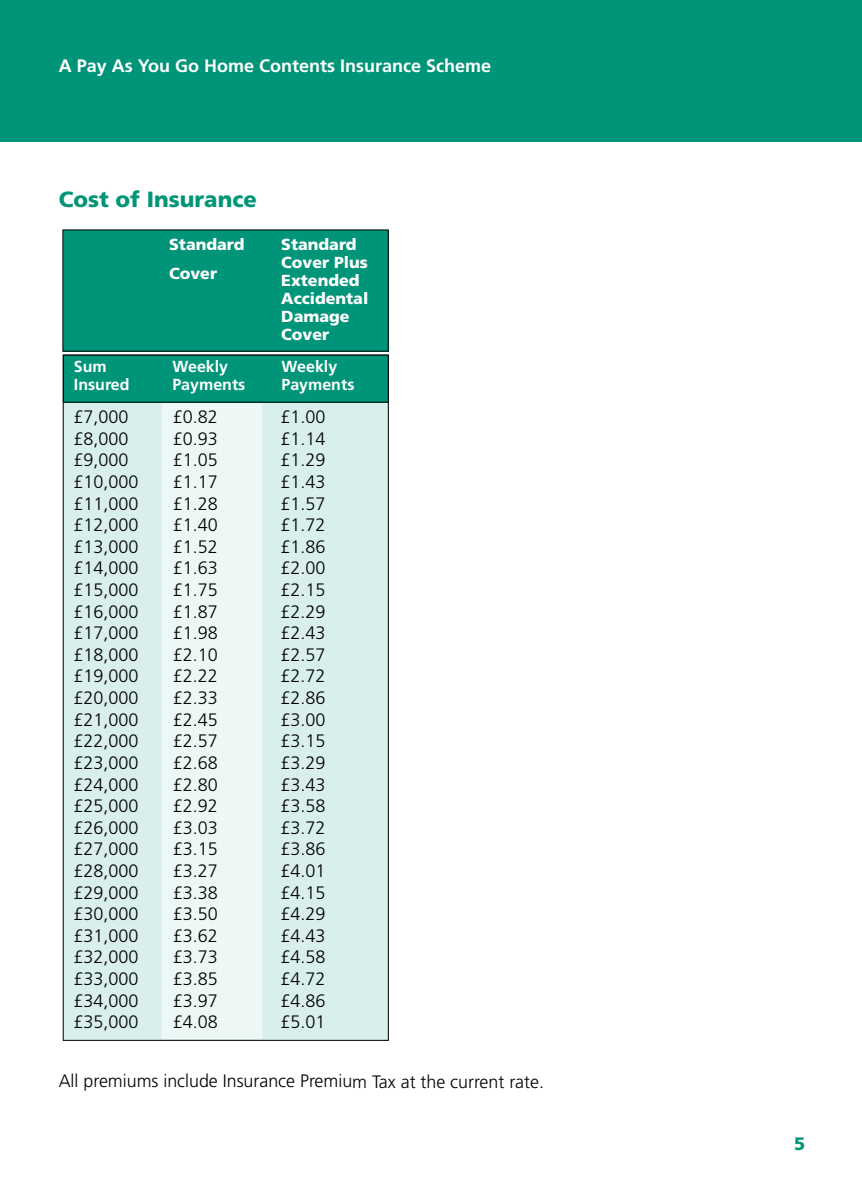
<style>
.page{position:relative;width:862px;height:1191px;background:#fff}
.page>*{position:absolute;margin:0;border:0;box-sizing:border-box;transform-origin:0 0}
.t1{font:900 22px "Frutiger LT Std";color:#009578}
.t2{font:300 18px "Frutiger LT Std";color:#000}
.t3{font:700 18px "Frutiger LT Std";color:#fff}
.t4{font:900 18px "Frutiger LT Std";color:#009578}
.t5{font:900 16px/18px "Frutiger LT Std";color:#fff}
.t6{font:700 16px "Frutiger LT Std";color:#fff}
</style>
<div class="page">
<div style="left:63px;top:230px;width:325px;height:121px;background:#009578"></div>
<div style="left:62px;top:229px;width:327px;height:123px;border:1px solid #000"></div>
<div style="left:63px;top:355px;width:325px;height:685px;background:#d9efeb"></div>
<div style="left:162px;top:356px;width:99px;height:683px;background:#edf8f6"></div>
<div style="left:63px;top:355px;width:325px;height:47px;background:#009578"></div>
<div style="left:63px;top:355px;width:326px;height:48px;border:1px solid #000"></div>
<div style="left:0;top:0;width:862px;height:142px;background:#009578"></div>
<p class="t3" style="left:59px;top:55px;width:434px">A Pay As You Go Home Contents Insurance Scheme</p>
<p class="t1" style="left:59px;top:186px;width:200px">Cost of Insurance</p>
<p class="t5" style="left:169px;top:230px;width:77px;line-height:28.8px">Standard<br>Cover</p>
<p class="t5" style="left:281px;top:235px;width:89px">Standard<br>Cover Plus<br>Extended<br>Accidental<br>Damage<br>Cover</p>
<p class="t6" style="left:74px;top:357px;width:34px">Sum</p>
<p class="t6" style="left:172px;top:357px;width:57px">Weekly</p>
<p class="t6" style="left:281px;top:357px;width:57px">Weekly</p>
<p class="t6" style="left:74px;top:375px;width:57px">Insured</p>
<p class="t6" style="left:172px;top:375px;width:74px">Payments</p>
<p class="t6" style="left:281px;top:375px;width:74px">Payments</p>
<p class="t2" style="left:74px;top:407px;width:57px">£7,000</p>
<p class="t2" style="left:173px;top:407px;width:47px">£0.82</p>
<p class="t2" style="left:280px;top:407px;width:47px">£1.00</p>
<p class="t2" style="left:74px;top:428px;width:57px">£8,000</p>
<p class="t2" style="left:173px;top:428px;width:47px">£0.93</p>
<p class="t2" style="left:280px;top:428px;width:47px">£1.14</p>
<p class="t2" style="left:74px;top:450px;width:57px">£9,000</p>
<p class="t2" style="left:173px;top:450px;width:47px">£1.05</p>
<p class="t2" style="left:280px;top:450px;width:47px">£1.29</p>
<p class="t2" style="left:74px;top:471px;width:67px">£10,000</p>
<p class="t2" style="left:173px;top:471px;width:47px">£1.17</p>
<p class="t2" style="left:280px;top:471px;width:47px">£1.43</p>
<p class="t2" style="left:74px;top:493px;width:67px">£11,000</p>
<p class="t2" style="left:173px;top:493px;width:47px">£1.28</p>
<p class="t2" style="left:280px;top:493px;width:47px">£1.57</p>
<p class="t2" style="left:74px;top:515px;width:67px">£12,000</p>
<p class="t2" style="left:173px;top:515px;width:47px">£1.40</p>
<p class="t2" style="left:280px;top:515px;width:47px">£1.72</p>
<p class="t2" style="left:74px;top:536px;width:67px">£13,000</p>
<p class="t2" style="left:173px;top:536px;width:47px">£1.52</p>
<p class="t2" style="left:280px;top:536px;width:47px">£1.86</p>
<p class="t2" style="left:74px;top:558px;width:67px">£14,000</p>
<p class="t2" style="left:173px;top:558px;width:47px">£1.63</p>
<p class="t2" style="left:280px;top:558px;width:47px">£2.00</p>
<p class="t2" style="left:74px;top:579px;width:67px">£15,000</p>
<p class="t2" style="left:173px;top:579px;width:47px">£1.75</p>
<p class="t2" style="left:280px;top:579px;width:47px">£2.15</p>
<p class="t2" style="left:74px;top:601px;width:67px">£16,000</p>
<p class="t2" style="left:173px;top:601px;width:47px">£1.87</p>
<p class="t2" style="left:280px;top:601px;width:47px">£2.29</p>
<p class="t2" style="left:74px;top:623px;width:67px">£17,000</p>
<p class="t2" style="left:173px;top:623px;width:47px">£1.98</p>
<p class="t2" style="left:280px;top:623px;width:47px">£2.43</p>
<p class="t2" style="left:74px;top:644px;width:67px">£18,000</p>
<p class="t2" style="left:173px;top:644px;width:47px">£2.10</p>
<p class="t2" style="left:280px;top:644px;width:47px">£2.57</p>
<p class="t2" style="left:74px;top:666px;width:67px">£19,000</p>
<p class="t2" style="left:173px;top:666px;width:47px">£2.22</p>
<p class="t2" style="left:280px;top:666px;width:47px">£2.72</p>
<p class="t2" style="left:74px;top:687px;width:67px">£20,000</p>
<p class="t2" style="left:173px;top:687px;width:47px">£2.33</p>
<p class="t2" style="left:280px;top:687px;width:47px">£2.86</p>
<p class="t2" style="left:74px;top:709px;width:67px">£21,000</p>
<p class="t2" style="left:173px;top:709px;width:47px">£2.45</p>
<p class="t2" style="left:280px;top:709px;width:47px">£3.00</p>
<p class="t2" style="left:74px;top:731px;width:67px">£22,000</p>
<p class="t2" style="left:173px;top:731px;width:47px">£2.57</p>
<p class="t2" style="left:280px;top:731px;width:47px">£3.15</p>
<p class="t2" style="left:74px;top:752px;width:67px">£23,000</p>
<p class="t2" style="left:173px;top:752px;width:47px">£2.68</p>
<p class="t2" style="left:280px;top:752px;width:47px">£3.29</p>
<p class="t2" style="left:74px;top:774px;width:67px">£24,000</p>
<p class="t2" style="left:173px;top:774px;width:47px">£2.80</p>
<p class="t2" style="left:280px;top:774px;width:47px">£3.43</p>
<p class="t2" style="left:74px;top:795px;width:67px">£25,000</p>
<p class="t2" style="left:173px;top:795px;width:47px">£2.92</p>
<p class="t2" style="left:280px;top:795px;width:47px">£3.58</p>
<p class="t2" style="left:74px;top:817px;width:67px">£26,000</p>
<p class="t2" style="left:173px;top:817px;width:47px">£3.03</p>
<p class="t2" style="left:280px;top:817px;width:47px">£3.72</p>
<p class="t2" style="left:74px;top:839px;width:67px">£27,000</p>
<p class="t2" style="left:173px;top:839px;width:47px">£3.15</p>
<p class="t2" style="left:280px;top:839px;width:47px">£3.86</p>
<p class="t2" style="left:74px;top:860px;width:67px">£28,000</p>
<p class="t2" style="left:173px;top:860px;width:47px">£3.27</p>
<p class="t2" style="left:280px;top:860px;width:47px">£4.01</p>
<p class="t2" style="left:74px;top:882px;width:67px">£29,000</p>
<p class="t2" style="left:173px;top:882px;width:47px">£3.38</p>
<p class="t2" style="left:280px;top:882px;width:47px">£4.15</p>
<p class="t2" style="left:74px;top:903px;width:67px">£30,000</p>
<p class="t2" style="left:173px;top:903px;width:47px">£3.50</p>
<p class="t2" style="left:280px;top:903px;width:47px">£4.29</p>
<p class="t2" style="left:74px;top:925px;width:67px">£31,000</p>
<p class="t2" style="left:173px;top:925px;width:47px">£3.62</p>
<p class="t2" style="left:280px;top:925px;width:47px">£4.43</p>
<p class="t2" style="left:74px;top:947px;width:67px">£32,000</p>
<p class="t2" style="left:173px;top:947px;width:47px">£3.73</p>
<p class="t2" style="left:280px;top:947px;width:47px">£4.58</p>
<p class="t2" style="left:74px;top:968px;width:67px">£33,000</p>
<p class="t2" style="left:173px;top:968px;width:47px">£3.85</p>
<p class="t2" style="left:280px;top:968px;width:47px">£4.72</p>
<p class="t2" style="left:74px;top:990px;width:67px">£34,000</p>
<p class="t2" style="left:173px;top:990px;width:47px">£3.97</p>
<p class="t2" style="left:280px;top:990px;width:47px">£4.86</p>
<p class="t2" style="left:74px;top:1011px;width:67px">£35,000</p>
<p class="t2" style="left:173px;top:1011px;width:47px">£4.08</p>
<p class="t2" style="left:280px;top:1011px;width:47px">£5.01</p>
<p class="t2" style="left:59px;top:1071px;width:487px">All premiums include Insurance Premium Tax at the current rate.</p>
<p class="t4" style="left:794px;top:1133px;width:13px">5</p>
</div>
